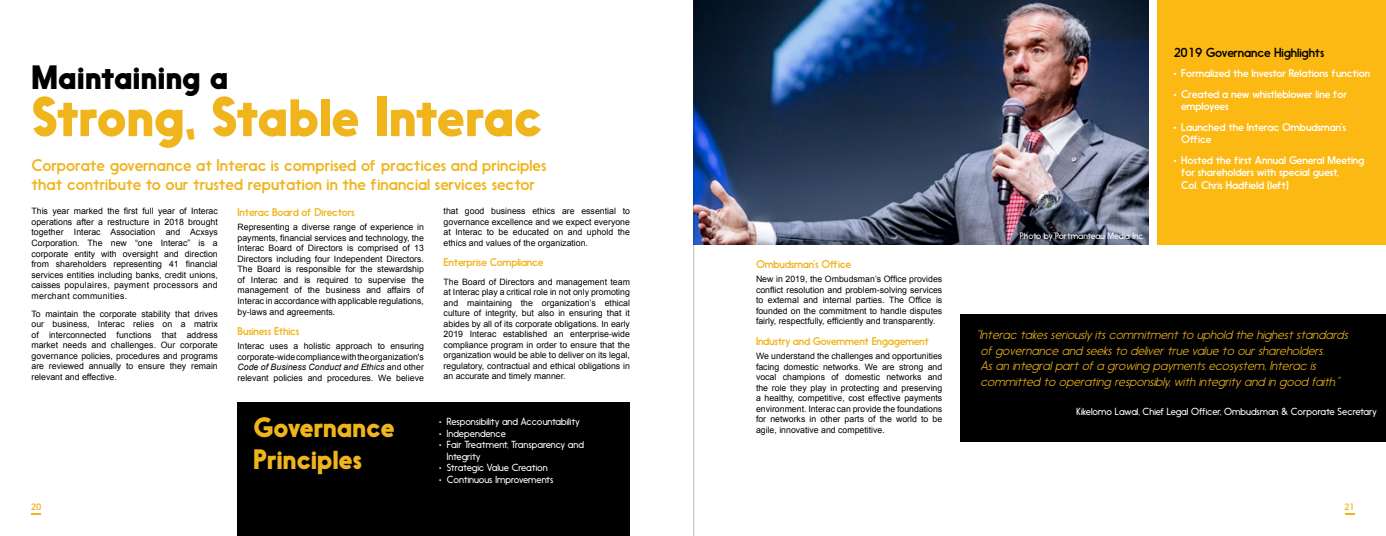
<style>
.page{position:relative;width:1386px;height:536px;background:#fff}
.page>*{position:absolute;margin:0;border:0;box-sizing:border-box;transform-origin:0 0}
.t1{font:900 52.5px "Tdlldj Nanami";letter-spacing:-.005em;color:#f0b51c}
.t2{font:900 31.5px "Tdlldj Nanami";letter-spacing:.015em;color:#000}
.t3{font:700 26.25px/31.5px "Bmqmvs Nanami";color:#f0b51d}
.t4{font:15.75px/18.9px "Kpnjgt Nanami";color:#f0b51d}
.t5{font:italic 200 12.25px/15.8px "Bqddqf Nanami";color:#f0b51d}
.t6{font:12.25px "Kpnjgt Nanami";letter-spacing:-.01em;color:#000}
.t7{font:10.5px/12.6px "Kpnjgt Nanami";letter-spacing:-.01em;color:#fff}
.t8{font:10.5px "Kpnjgt Nanami";letter-spacing:-.02em;color:#f0b51d}
.t9{font:300 9.62px/11.5px "Xdtcyp Nanami";color:#fff}
.t10{font:8.75px/10.5px "Bbhywb Arial";color:#000;text-align:justify}
.t11{font:300 8.75px "Xdtcyp Nanami";color:#fff}
.t12{font:8.75px "Kpnjgt Nanami";color:#f0b51d}
.s1{font-family:"Jtqvpp Arial";font-style:italic}
</style>
<div class="page">
<div style="left:1158px;top:0;width:228px;height:244px;background:#fdb913"></div>
<div style="left:961px;top:314px;width:425px;height:127px;background:#000"></div>
<img style="left:694px;top:0;width:454px;height:244px">
<div style="left:238px;top:402px;width:392px;height:134px;background:#000"></div>
<hr style="left:693px;top:0;width:1px;height:536px;background:#000">
<h1 class="t2" style="left:32px;top:58px;width:198px">Maintaining a</h1>
<h1 class="t1" style="left:32px;top:85px;width:512px">Strong, Stable Interac</h1>
<p class="t4" style="left:32px;top:156px;width:517px">Corporate governance at Interac is comprised of practices and principles that contribute to our trusted reputation in the financial services sector</p>
<p class="t10" style="left:31px;top:206px;width:188px">This year marked the first full year of Interac operations after a restructure in 2018 brought together Interac Association and Acxsys Corporation. The new “one Interac” is a corporate entity with oversight and direction from shareholders representing 41 financial services entities including banks, credit unions, caisses populaires, payment processors and merchant communities.</p>
<p class="t10" style="left:31px;top:308px;width:188px">To maintain the corporate stability that drives our business, Interac relies on a matrix of interconnected functions that address market needs and challenges. Our corporate governance policies, procedures and programs are reviewed annually to ensure they remain relevant and effective.</p>
<h2 class="t8" style="left:238px;top:206px;width:119px">Interac Board of Directors</h2>
<p class="t10" style="left:238px;top:222px;width:188px">Representing a diverse range of experience in payments, financial services and technology, the Interac Board of Directors is comprised of 13<br>Directors including four Independent Directors.<br>The Board is responsible for the stewardship of Interac and is required to supervise the management of the business and affairs of Interac in accordance with applicable regulations, by-laws and agreements.</p>
<h2 class="t8" style="left:238px;top:324px;width:63px">Business Ethics</h2>
<p class="t10" style="left:238px;top:341px;width:188px">Interac uses a holistic approach to ensuring corporate-wide compliance with the organization's <span class="s1">Code of Business Conduct and Ethics</span> and other relevant policies and procedures. We believe</p>
<p class="t10" style="left:444px;top:206px;width:188px">that good business ethics are essential to governance excellence and we expect everyone at Interac to be educated on and uphold the ethics and values of the organization.</p>
<h2 class="t8" style="left:444px;top:256px;width:101px">Enterprise Compliance</h2>
<p class="t10" style="left:444px;top:276px;width:188px">The Board of Directors and management team at Interac play a critical role in not only promoting and maintaining the organization’s ethical culture of integrity, but also in ensuring that it abides by all of its corporate obligations. In early 2019 Interac established an enterprise-wide compliance program in order to ensure that the organization would be able to deliver on its legal, regulatory, contractual and ethical obligations in an accurate and timely manner.</p>
<h2 class="t3" style="left:253px;top:411px;width:143px">Governance<br>Principles</h2>
<p class="t9" style="left:439px;top:415px;width:142px">• Responsibility and Accountability</p>
<p class="t9" style="left:439px;top:427px;width:68px">• Independence</p>
<p class="t9" style="left:447px;top:439px;width:139px;text-indent:-8px">• Fair Treatment, Transparency and<br>Integrity</p>
<p class="t9" style="left:439px;top:462px;width:110px">• Strategic Value Creation</p>
<p class="t9" style="left:439px;top:473px;width:116px">• Continuous Improvements</p>
<h2 class="t8" style="left:756px;top:258px;width:97px">Ombudsman’s Office</h2>
<p class="t10" style="left:756px;top:274px;width:188px">New in 2019, the Ombudsman’s Office provides conflict resolution and problem-solving services to external and internal parties. The Office is founded on the commitment to handle disputes fairly, respectfully, efficiently and transparently.</p>
<h2 class="t8" style="left:756px;top:334px;width:175px">Industry and Government Engagement</h2>
<p class="t10" style="left:756px;top:351px;width:188px">We understand the challenges and opportunities facing domestic networks. We are strong and vocal champions of domestic networks and the role they play in protecting and preserving a healthy, competitive, cost effective payments environment. Interac can provide the foundations for networks in other parts of the world to be agile, innovative and competitive.</p>
<p class="t11" style="left:1020px;top:231px;width:126px">Photo by Portmanteau Media Inc.</p>
<h2 class="t6" style="left:1173px;top:45px;width:152px">2019 Governance Highlights</h2>
<p class="t7" style="left:1173px;top:67px;width:198px">• Formalized the Investor Relations function</p>
<p class="t7" style="left:1181px;top:87px;width:167px;text-indent:-8px">• Created a new whistleblower line for employees</p>
<p class="t7" style="left:1181px;top:121px;width:166px;text-indent:-8px">• Launched the Interac Ombudsman’s<br>Office</p>
<p class="t7" style="left:1181px;top:154px;width:185px;text-indent:-8px">• Hosted the first Annual General Meeting for shareholders with special guest,<br>Col. Chris Hadfield (left)</p>
<p class="t5" style="left:980px;top:327px;width:369px;text-indent:-4px">“Interac takes seriously its commitment to uphold the highest standards of governance and seeks to deliver true value to our shareholders.<br>As an integral part of a growing payments ecosystem, Interac is committed to operating responsibly, with integrity and in good faith.”</p>
<p class="t9" style="left:1077px;top:406px;width:302px">Kikelomo Lawal, Chief Legal Officer, Ombudsman &amp; Corporate Secretary</p>
<p class="t12" style="left:31px;top:501px;width:12px">20</p>
<p class="t12" style="left:1344px;top:501px;width:12px">21</p>
</div>
